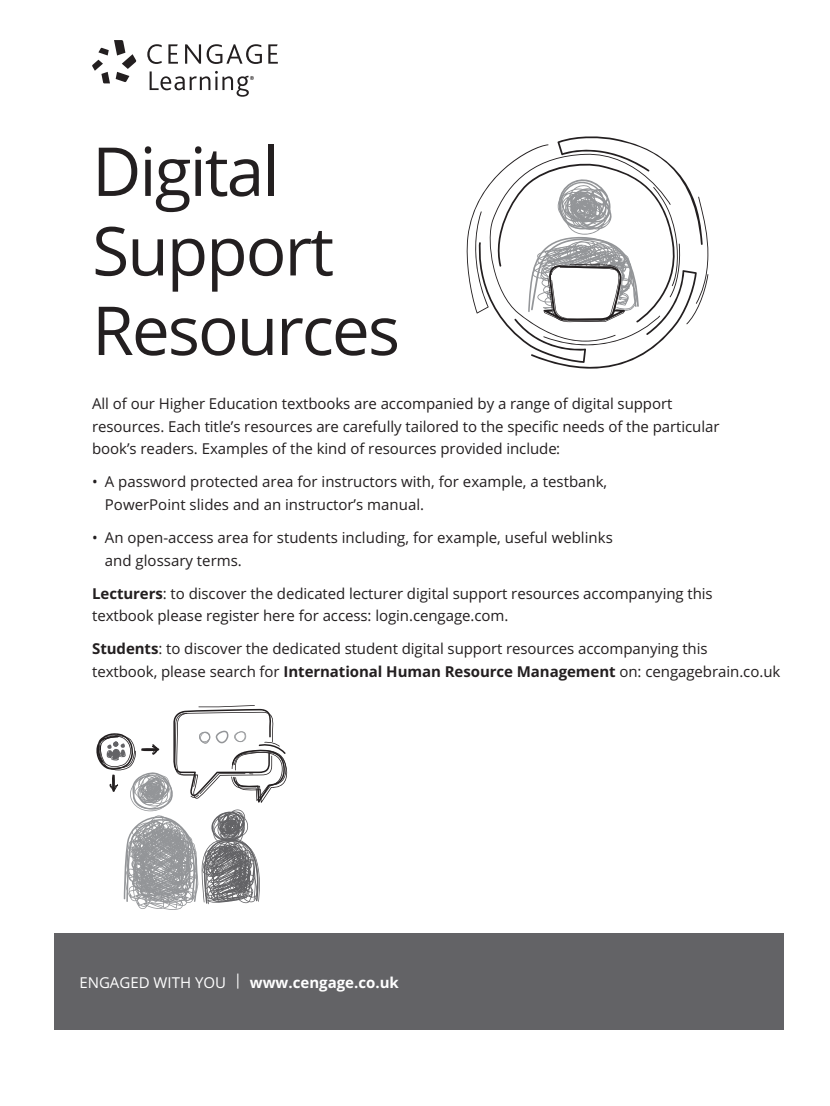
<style>
.page{position:relative;width:830px;height:1106px;background:#fff}
.page>*{position:absolute;margin:0;border:0;box-sizing:border-box;transform-origin:0 0}
.t1{font:67.5px/79.5px "Open Sans";letter-spacing:-.03em;color:#231f20}
.t2{font:15px/22.5px "Open Sans";letter-spacing:-.005em;color:#231f20}
.t3{font:700 15px "Open Sans";color:#fff}
.s1{font-weight:700}
.s2{font-weight:400}
</style>
<div class="page">
<div style="left:54px;top:932px;width:728px;height:97px;background:#636366"></div>
<svg style="left:92px;top:40px;width:44px;height:43px"></svg>
<svg style="left:147px;top:44px;width:131px;height:53px"></svg>
<svg style="left:466px;top:136px;width:242px;height:233px"></svg>
<hr style="left:198px;top:705px;width:57px;height:2px;background:#231f20">
<svg style="left:96px;top:709px;width:191px;height:201px"></svg>
<p class="t1" style="left:92px;top:130px;width:309px">Digital<br>Support<br>Resources</p>
<p class="t2" style="left:92px;top:392px;width:628px">All of our Higher Education textbooks are accompanied by a range of digital support resources. Each title’s resources are carefully tailored to the specific needs of the particular book’s readers. Examples of the kind of resources provided include:</p>
<p class="t2" style="left:105px;top:470px;width:503px;text-indent:-13px">• A password protected area for instructors with, for example, a testbank,<br>PowerPoint slides and an instructor’s manual.</p>
<p class="t2" style="left:105px;top:526px;width:509px;text-indent:-13px">• An open-access area for students including, for example, useful weblinks and glossary terms.</p>
<p class="t2" style="left:92px;top:581px;width:621px"><span class="s1">Lecturers</span>: to discover the dedicated lecturer digital support resources accompanying this textbook please register here for access: login.cengage.com.</p>
<p class="t2" style="left:92px;top:637px;width:689px"><span class="s1">Students</span>: to discover the dedicated student digital support resources accompanying this<br>textbook, please search for <span class="s1">International Human Resource Management</span> on: cengagebrain.co.uk</p>
<p class="t3" style="left:79px;top:971px;width:321px"><span class="s2">ENGAGED WITH YOU </span><sup>|</sup> www.cengage.co.uk</p>
</div>
